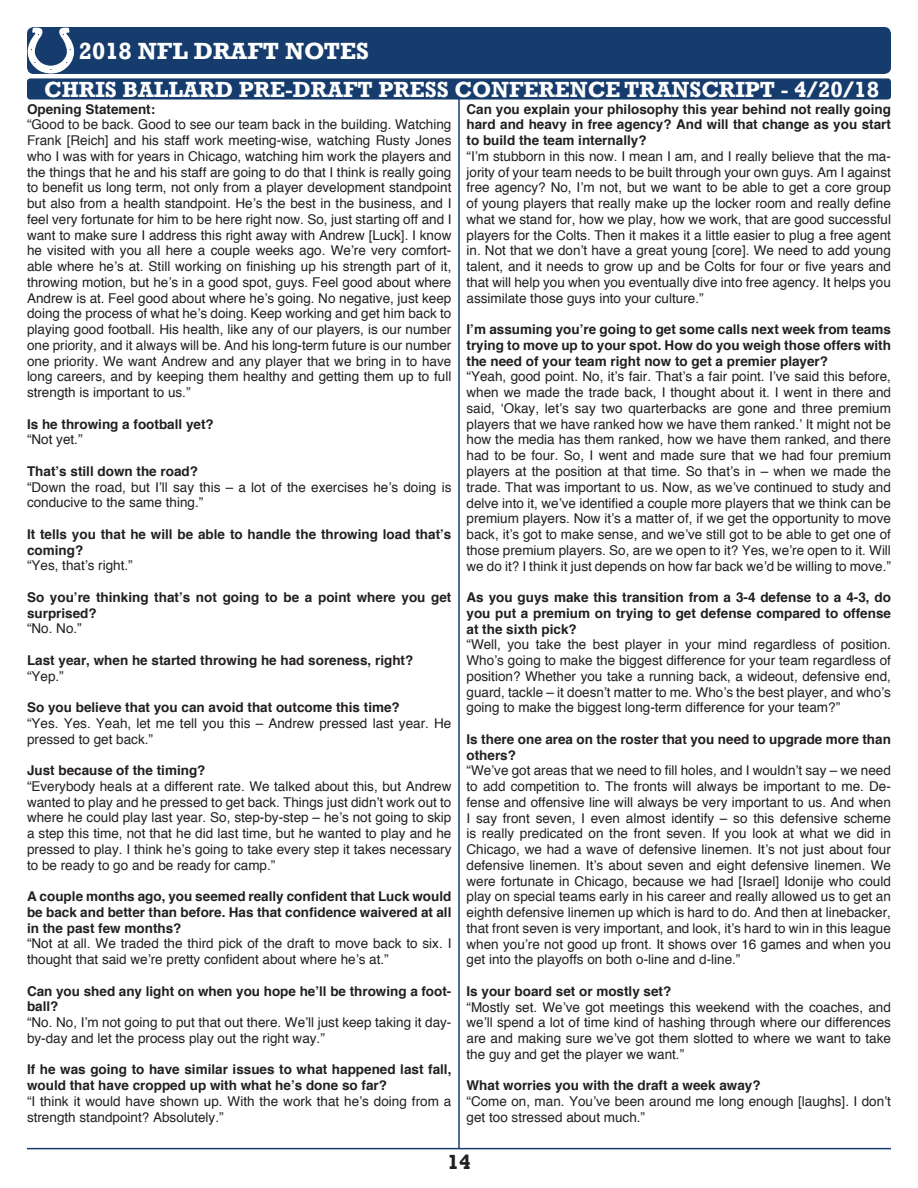
<style>
.page{position:relative;width:918px;height:1188px;background:#fff}
.page>*{position:absolute;margin:0;border:0;box-sizing:border-box;transform-origin:0 0}
.t1{font:700 24px "Rockwell";color:#fff}
.t2{font:700 22.5px "Rockwell";color:#fff}
.t3{font:700 21px "Rockwell";color:#231f20}
.t4{font:13.5px/15.8px "Helvetica";color:#231f20;text-align:justify}
.t5{font:700 13.5px/15.8px "Helvetica";color:#231f20}
</style>
<div class="page">
<hr style="left:27px;top:1148px;width:864px;height:1px;background:#163c6e">
<hr style="left:458px;top:80px;width:2px;height:1069px;background:#163c6e">
<div style="left:27px;top:27px;width:864px;height:47px;background:#163c6e;border-radius:7px"></div>
<svg style="left:28px;top:28px;width:46px;height:46px"></svg>
<div style="left:27px;top:78px;width:864px;height:22px;background:#163c6e;border-radius:3px"></div>
<h1 class="t1" style="left:79px;top:36px;width:292px">2018 NFL DRAFT NOTES</h1>
<h2 class="t2" style="left:44px;top:76px;width:836px">CHRIS BALLARD PRE-DRAFT PRESS CONFERENCE TRANSCRIPT - 4/20/18</h2>
<p class="t5" style="left:27px;top:101px;width:130px">Opening Statement:</p>
<p class="t4" style="left:27px;top:116px;width:426px">“Good to be back. Good to see our team back in the building. Watching Frank [Reich] and his staff work meeting-wise, watching Rusty Jones who I was with for years in Chicago, watching him work the players and the things that he and his staff are going to do that I think is really going to benefit us long term, not only from a player development standpoint but also from a health standpoint. He’s the best in the business, and I feel very fortunate for him to be here right now. So, just starting off and I want to make sure I address this right away with Andrew [Luck]. I know he visited with you all here a couple weeks ago. We’re very comfort&shy;able where he’s at. Still working on finishing up his strength part of it, throwing motion, but he’s in a good spot, guys. Feel good about where Andrew is at. Feel good about where he’s going. No negative, just keep doing the process of what he’s doing. Keep working and get him back to playing good football. His health, like any of our players, is our number one priority, and it always will be. And his long-term future is our number one priority. We want Andrew and any player that we bring in to have long careers, and by keeping them healthy and getting them up to full strength is important to us.”</p>
<p class="t5" style="left:27px;top:416px;width:188px">Is he throwing a football yet?</p>
<p class="t4" style="left:27px;top:431px;width:57px">“Not yet.”</p>
<p class="t5" style="left:27px;top:463px;width:173px">That’s still down the road?</p>
<p class="t4" style="left:27px;top:479px;width:426px">“Down the road, but I’ll say this – a lot of the exercises he’s doing is conducive to the same thing.”</p>
<p class="t5" style="left:27px;top:526px;width:426px">It tells you that he will be able to handle the throwing load that’s coming?</p>
<p class="t4" style="left:27px;top:557px;width:107px">“Yes, that’s right.”</p>
<p class="t5" style="left:27px;top:589px;width:426px">So you’re thinking that’s not going to be a point where you get surprised?</p>
<p class="t4" style="left:27px;top:620px;width:56px">“No. No.”</p>
<p class="t5" style="left:27px;top:652px;width:388px">Last year, when he started throwing he had soreness, right?</p>
<p class="t4" style="left:27px;top:668px;width:38px">“Yep.”</p>
<p class="t5" style="left:27px;top:699px;width:374px">So you believe that you can avoid that outcome this time?</p>
<p class="t4" style="left:27px;top:715px;width:426px">“Yes. Yes. Yeah, let me tell you this – Andrew pressed last year. He pressed to get back.”</p>
<p class="t5" style="left:27px;top:762px;width:180px">Just because of the timing?</p>
<p class="t4" style="left:27px;top:778px;width:426px">“Everybody heals at a different rate. We talked about this, but Andrew wanted to play and he pressed to get back. Things just didn’t work out to where he could play last year. So, step-by-step – he’s not going to skip a step this time, not that he did last time, but he wanted to play and he pressed to play. I think he’s going to take every step it takes necessary to be ready to go and be ready for camp.”</p>
<p class="t5" style="left:27px;top:888px;width:426px;text-align:justify">A couple months ago, you seemed really confident that Luck would be back and better than before. Has that confidence waivered at all in the past few months?</p>
<p class="t4" style="left:27px;top:935px;width:426px">“Not at all. We traded the third pick of the draft to move back to six. I thought that said we’re pretty confident about where he’s at.”</p>
<p class="t5" style="left:27px;top:983px;width:426px">Can you shed any light on when you hope he’ll be throwing a foot&shy;ball?</p>
<p class="t4" style="left:27px;top:1014px;width:426px">“No. No, I’m not going to put that out there. We’ll just keep taking it day&shy;by-day and let the process play out the right way.”</p>
<p class="t5" style="left:27px;top:1061px;width:426px">If he was going to have similar issues to what happened last fall, would that have cropped up with what he’s done so far?</p>
<p class="t4" style="left:27px;top:1093px;width:426px">“I think it would have shown up. With the work that he’s doing from a strength standpoint? Absolutely.”</p>
<p class="t5" style="left:467px;top:101px;width:426px;text-align:justify">Can you explain your philosophy this year behind not really going hard and heavy in free agency? And will that change as you start to build the team internally?</p>
<p class="t4" style="left:467px;top:148px;width:426px">“I’m stubborn in this now. I mean I am, and I really believe that the ma&shy;jority of your team needs to be built through your own guys. Am I against free agency? No, I’m not, but we want to be able to get a core group of young players that really make up the locker room and really define what we stand for, how we play, how we work, that are good successful players for the Colts. Then it makes it a little easier to plug a free agent in. Not that we don’t have a great young [core]. We need to add young talent, and it needs to grow up and be Colts for four or five years and that will help you when you eventually dive into free agency. It helps you assimilate those guys into your culture.”</p>
<p class="t5" style="left:467px;top:321px;width:426px;text-align:justify">I’m assuming you’re going to get some calls next week from teams trying to move up to your spot. How do you weigh those offers with the need of your team right now to get a premier player?</p>
<p class="t4" style="left:467px;top:369px;width:426px">“Yeah, good point. No, it’s fair. That’s a fair point. I’ve said this before, when we made the trade back, I thought about it. I went in there and said, ‘Okay, let’s say two quarterbacks are gone and three premium players that we have ranked how we have them ranked.’ It might not be how the media has them ranked, how we have them ranked, and there had to be four. So, I went and made sure that we had four premium players at the position at that time. So that’s in – when we made the trade. That was important to us. Now, as we’ve continued to study and delve into it, we’ve identified a couple more players that we think can be premium players. Now it’s a matter of, if we get the opportunity to move back, it’s got to make sense, and we’ve still got to be able to get one of those premium players. So, are we open to it? Yes, we’re open to it. Will we do it? I think it just depends on how far back we’d be willing to move.”</p>
<p class="t5" style="left:467px;top:589px;width:426px;text-align:justify">As you guys make this transition from a 3-4 defense to a 4-3, do you put a premium on trying to get defense compared to offense at the sixth pick?</p>
<p class="t4" style="left:467px;top:636px;width:426px">“Well, you take the best player in your mind regardless of position.<br>Who’s going to make the biggest difference for your team regardless of position? Whether you take a running back, a wideout, defensive end, guard, tackle – it doesn’t matter to me. Who’s the best player, and who’s going to make the biggest long-term difference for your team?”</p>
<p class="t5" style="left:467px;top:731px;width:426px">Is there one area on the roster that you need to upgrade more than others?</p>
<p class="t4" style="left:467px;top:762px;width:426px">“We’ve got areas that we need to fill holes, and I wouldn’t say – we need to add competition to. The fronts will always be important to me. De&shy;fense and offensive line will always be very important to us. And when I say front seven, I even almost identify – so this defensive scheme is really predicated on the front seven. If you look at what we did in Chicago, we had a wave of defensive linemen. It’s not just about four defensive linemen. It’s about seven and eight defensive linemen. We were fortunate in Chicago, because we had [Israel] Idonije who could play on special teams early in his career and really allowed us to get an eighth defensive linemen up which is hard to do. And then at linebacker, that front seven is very important, and look, it’s hard to win in this league when you’re not good up front. It shows over 16 games and when you get into the playoffs on both o-line and d-line.”</p>
<p class="t5" style="left:467px;top:983px;width:206px">Is your board set or mostly set?</p>
<p class="t4" style="left:467px;top:999px;width:426px">“Mostly set. We’ve got meetings this weekend with the coaches, and we’ll spend a lot of time kind of hashing through where our differences are and making sure we’ve got them slotted to where we want to take the guy and get the player we want.”</p>
<p class="t5" style="left:467px;top:1077px;width:296px">What worries you with the draft a week away?</p>
<p class="t4" style="left:467px;top:1093px;width:426px">“Come on, man. You’ve been around me long enough [laughs]. I don’t get too stressed about much.”</p>
<h3 class="t3" style="left:447px;top:1149px;width:25px">14</h3>
</div>
